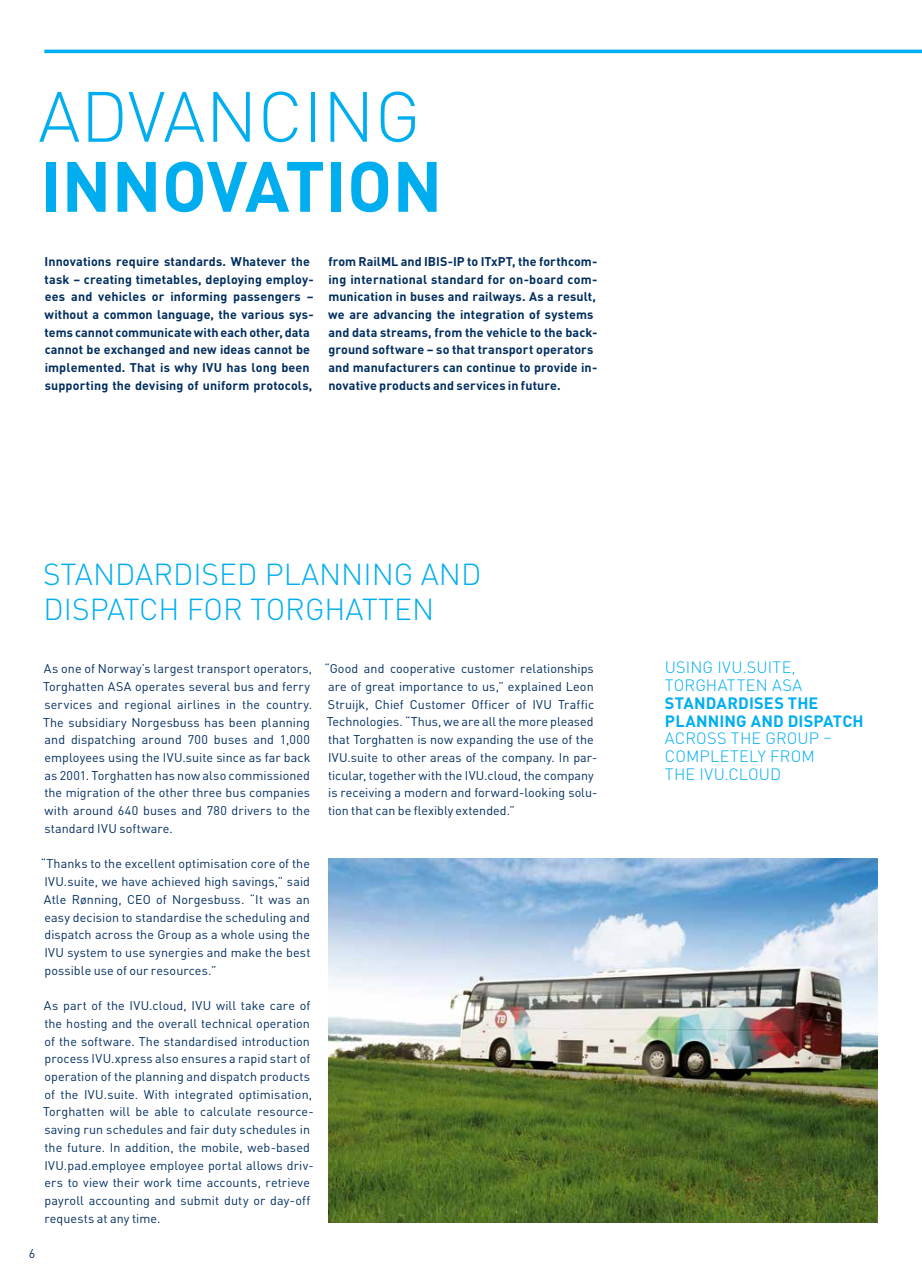
<style>
.page{position:relative;width:922px;height:1276px;background:#fff}
.page>*{position:absolute;margin:0;border:0;box-sizing:border-box;transform-origin:0 0}
.t1{font:700 70px "DIN Pro";letter-spacing:.005em;color:#00aeef}
.t2{font:300 70px "DIN Pro";letter-spacing:.005em;color:#00aeef}
.t3{font:300 30px/35.4px "DIN Pro";color:#00aeef}
.t4{font:300 16.25px/17.8px "DINOT";letter-spacing:.01em;color:#00aeef}
.t5{font:700 16.25px/17.8px "DINOT";letter-spacing:.01em;color:#00aeef}
.t6{font:12.5px/17.8px "DIN Pro";letter-spacing:.005em;color:#002e5e}
.t7{font:700 12.5px/17.8px "DIN Pro";letter-spacing:.01em;color:#002e5e}
</style>
<div class="page">
<img style="left:328px;top:859px;width:549px;height:363px">
<hr style="left:44px;top:50px;width:877px;height:3px;background:#00aeef">
<h1 class="t2" style="left:38px;top:62px;width:384px">ADVANCING</h1>
<h1 class="t1" style="left:40px;top:128px;width:404px">INNOVATION</h1>
<p class="t7" style="left:45px;top:251px;width:270px">Innovations require standards. Whatever the task – creating timetables, deploying employ&shy;ees and vehicles or informing passengers – without a common language, the various sys&shy;tems cannot communicate with each other, data cannot be exchanged and new ideas cannot be implemented. That is why IVU has long been supporting the devising of uniform protocols,</p>
<p class="t7" style="left:328px;top:251px;width:270px">from RailML and IBIS-IP to ITxPT, the forthcom&shy;ing international standard for on-board com&shy;munication in buses and railways. As a result, we are advancing the integration of systems and data streams, from the vehicle to the back&shy;ground software – so that transport operators and manufacturers can continue to provide in&shy;novative products and services in future.</p>
<h2 class="t3" style="left:43px;top:554px;width:439px">STANDARDISED PLANNING AND<br>DISPATCH FOR TORGHATTEN</h2>
<p class="t6" style="left:43px;top:659px;width:271px">As one of Norway’s largest transport operators, Torghatten ASA operates several bus and ferry services and regional airlines in the country.<br>The subsidiary Norgesbuss has been planning and dispatching around 700 buses and 1,000 employees using the IVU.suite since as far back as 2001. Torghatten has now also commissioned the migration of the other three bus companies with around 640 buses and 780 drivers to the standard IVU software.</p>
<p class="t6" style="left:41px;top:853px;width:271px;text-align:justify">“Thanks to the excellent optimisation core of the IVU.suite, we have achieved high savings,” said Atle Rønning, CEO of Norgesbuss. “It was an easy decision to standardise the scheduling and dispatch across the Group as a whole using the IVU system to use synergies and make the best possible use of our resources.”</p>
<p class="t6" style="left:43px;top:995px;width:272px">As part of the IVU.cloud, IVU will take care of the hosting and the overall technical operation of the software. The standardised introduction process IVU.xpress also ensures a rapid start of operation of the planning and dispatch products of the IVU.suite. With integrated optimisation, Torghatten will be able to calculate resource&shy;saving run schedules and fair duty schedules in the future. In addition, the mobile, web-based IVU.pad.employee employee portal allows driv&shy;ers to view their work time accounts, retrieve payroll accounting and submit duty or day-off requests at any time.</p>
<p class="t6" style="left:29px;top:1243px;width:8px">6</p>
<p class="t6" style="left:324px;top:659px;width:274px">“Good and cooperative customer relationships are of great importance to us,” explained Leon Struijk, Chief Customer Officer of IVU Traffic Technologies. “Thus, we are all the more pleased that Torghatten is now expanding the use of the IVU.suite to other areas of the company. In par&shy;ticular, together with the IVU.cloud, the company is receiving a modern and forward-looking solu&shy;tion that can be flexibly extended.”</p>
<h3 class="t4" style="left:664px;top:658px;width:139px">USING IVU.SUITE,<br>TORGHATTEN ASA</h3>
<h3 class="t5" style="left:664px;top:693px;width:200px">STANDARDISES THE<br>PLANNING AND DISPATCH</h3>
<h3 class="t4" style="left:664px;top:729px;width:168px">ACROSS THE GROUP –<br>COMPLETELY FROM<br>THE IVU.CLOUD</h3>
</div>
